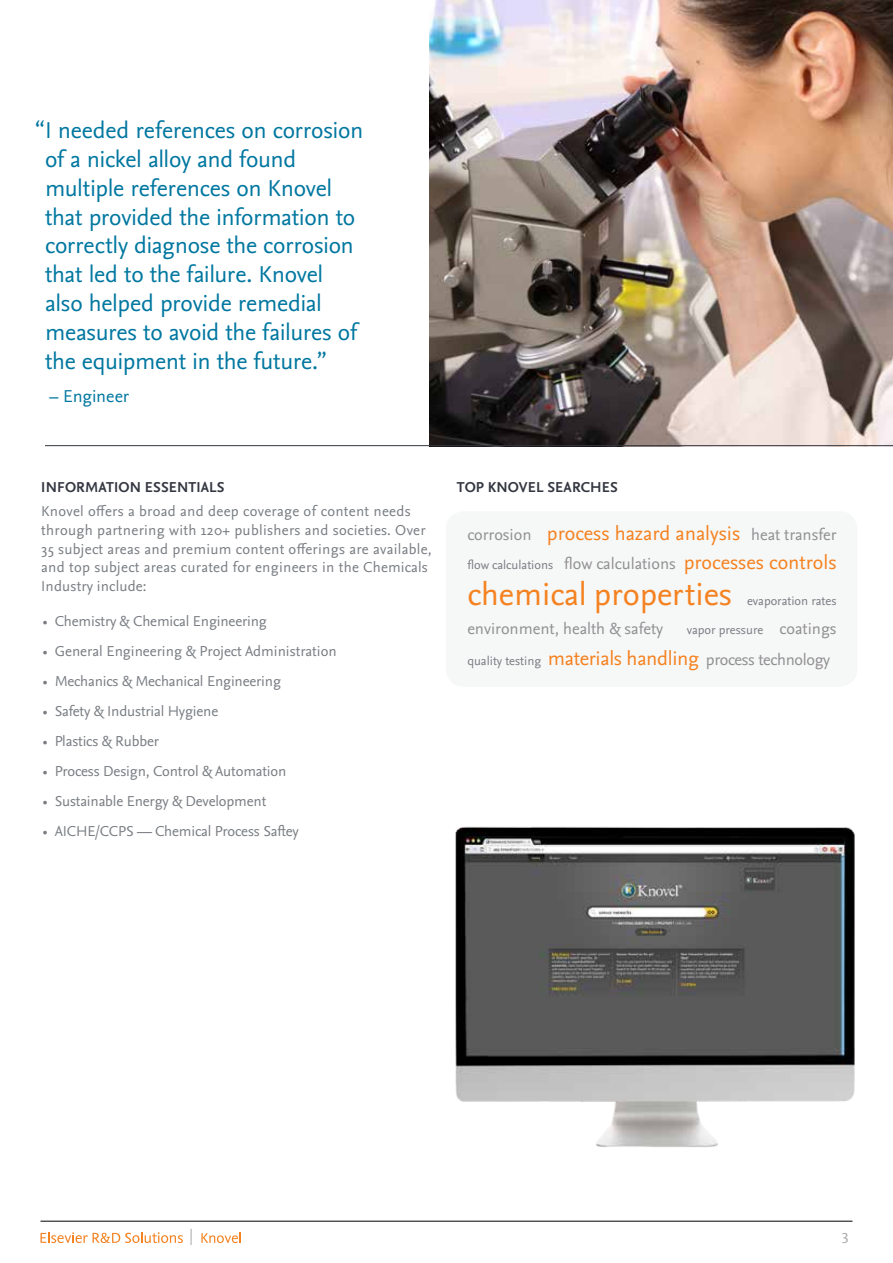
<style>
.page{position:relative;width:893px;height:1263px;background:#fff}
.page>*{position:absolute;margin:0;border:0;box-sizing:border-box;transform-origin:0 0}
.t1{font:33px "Nexus Sans OT";color:#f58220}
.t2{font:24px/28.8px "Nexus Sans OT";letter-spacing:-.01em;color:#0077a0}
.t3{font:20.4px "Nexus Sans OT";color:#f58220}
.t4{font:18px "Nexus Sans OT";color:#0077a0}
.t5{font:16.65px "Nexus Sans OT";color:#918f92}
.t6{font:16.65px/30.9px "Nexus Sans OT";letter-spacing:-.02em;color:#918f92}
.t7{font:15px "Nexus Sans OT";color:#797d82}
.t8{font:15px/18.8px "Nexus Sans OT";letter-spacing:.02em;color:#797d82}
.t9{font:700 15px "Nexus Sans OT";letter-spacing:.01em;color:#343741}
.t10{font:15px "Nexus Sans OT";color:#a9a8a9}
.t11{font:12.75px "Nexus Sans OT";color:#797d82}
.s1{font-size:16.65px;color:#918f92}
</style>
<div class="page">
<div style="left:446px;top:511px;width:411px;height:176px;background:#f6f7f7;border-radius:18px"></div>
<img style="left:430px;top:0;width:463px;height:445px">
<hr style="left:45px;top:445px;width:848px;height:1px;background:#343741">
<img style="left:455px;top:826px;width:400px;height:321px">
<hr style="left:40px;top:1221px;width:812px;height:1px;background:#000">
<svg style="left:40px;top:1232px;width:143px;height:11px"></svg>
<svg style="left:191px;top:1229px;width:1px;height:16px"></svg>
<svg style="left:201px;top:1232px;width:40px;height:11px"></svg>
<p class="t2" style="left:45px;top:117px;width:320px;text-indent:-10px">“I needed references on corrosion of a nickel alloy and found multiple references on Knovel that provided the information to correctly diagnose the corrosion that led to the failure. Knovel also helped provide remedial measures to avoid the failures of the equipment in the future.”</p>
<p class="t4" style="left:49px;top:386px;width:81px">– Engineer</p>
<p class="t9" style="left:41px;top:479px;width:185px">INFORMATION ESSENTIALS</p>
<p class="t8" style="left:41px;top:502px;width:392px">Knovel offers a broad and deep coverage of content needs through partnering with 120+ publishers and societies. Over 35 subject areas and premium content offerings are available, and top subject areas curated for engineers in the Chemicals Industry include:</p>
<p class="t7" style="left:43px;top:612px;width:226px">• Chemistry &amp; Chemical Engineering</p>
<p class="t7" style="left:43px;top:642px;width:295px">• General Engineering &amp; Project Administration</p>
<p class="t7" style="left:43px;top:672px;width:240px">• Mechanics &amp; Mechanical Engineering</p>
<p class="t7" style="left:43px;top:702px;width:177px">• Safety &amp; Industrial Hygiene</p>
<p class="t7" style="left:43px;top:732px;width:118px">• Plastics &amp; Rubber</p>
<p class="t7" style="left:43px;top:762px;width:245px">• Process Design, Control &amp; Automation</p>
<p class="t7" style="left:43px;top:792px;width:225px">• Sustainable Energy &amp; Development</p>
<p class="t7" style="left:43px;top:822px;width:258px">• AICHE/CCPS — Chemical Process Saftey</p>
<p class="t9" style="left:457px;top:479px;width:162px">TOP KNOVEL SEARCHES</p>
<h3 class="t3" style="left:467px;top:522px;width:274px"><span class="s1">corrosion</span> process hazard analysis</h3>
<h1 class="t1" style="left:467px;top:575px;width:266px">chemical properties</h1>
<h3 class="t3" style="left:548px;top:647px;width:153px">materials handling</h3>
<p class="t5" style="left:751px;top:525px;width:87px">heat transfer</p>
<h3 class="t3" style="left:684px;top:551px;width:154px">processes controls</h3>
<p class="t5" style="left:564px;top:554px;width:113px">flow calculations</p>
<p class="t11" style="left:467px;top:557px;width:87px">flow calculations</p>
<p class="t11" style="left:747px;top:593px;width:91px">evaporation rates</p>
<p class="t11" style="left:687px;top:623px;width:78px">vapor pressure</p>
<p class="t5" style="left:467px;top:619px;width:197px">environment, health &amp; safety</p>
<p class="t6" style="left:706px;top:614px;width:132px;text-indent:74px">coatings process technology</p>
<p class="t11" style="left:467px;top:653px;width:75px">quality testing</p>
<p class="t10" style="left:841px;top:1229px;width:9px">3</p>
</div>
